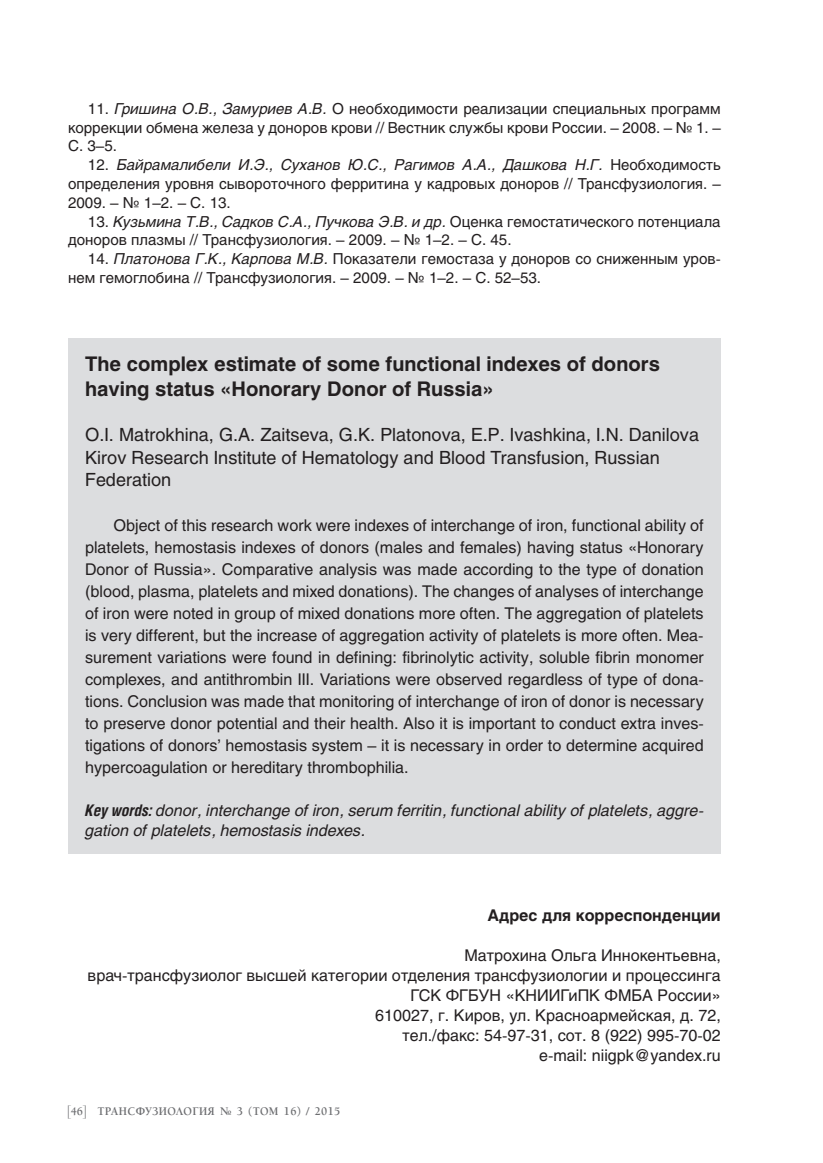
<style>
.page{position:relative;width:823px;height:1163px;background:#fff}
.page>*{position:absolute;margin:0;border:0;box-sizing:border-box;transform-origin:0 0}
.t1{font:700 20px/25px "Helios";color:#231f20}
.t2{font:18px/22.4px "Helios";color:#231f20}
.t3{font:16px/22px "Helios";color:#231f20;text-align:justify}
.t4{font:italic 16px/20px "Helios";color:#231f20}
.t5{font:700 16px "Helios";color:#231f20}
.t6{font:15px/18.8px "Helios";color:#231f20;text-align:justify}
.t7{font:700 12px "Alliance C";letter-spacing:.03em;color:#6c6d70;scale:.95 1}
.s1{font-style:italic}
.s2{font-family:"Helios Cond";font-weight:700}
.s3{font-family:"Helios Cond";font-weight:100;font-size:15.6px}
</style>
<div class="page">
<div style="left:68px;top:338px;width:652px;height:515px;background:#dcdddf"></div>
<p class="t6" style="left:68px;top:99px;width:653px;text-indent:20px">11. <span class="s1">Гришина О.В., Замуриев А.В.</span> О необходимости реализации специальных программ коррекции обмена железа у доноров крови // Вестник службы крови России. – 2008. – № 1. – С. 3–5.</p>
<p class="t6" style="left:68px;top:155px;width:654px;text-indent:20px">12. <span class="s1">Байрамалибели И.Э., Суханов Ю.С., Рагимов А.А., Дашкова Н.Г.</span> Необходимость определения уровня сывороточного ферритина у кадровых доноров // Трансфузиология. – 2009. – № 1–2. – С. 13.</p>
<p class="t6" style="left:68px;top:212px;width:653px;text-indent:20px">13. <span class="s1">Кузьмина Т.В., Садков С.А., Пучкова Э.В. и др.</span> Оценка гемостатического потенциала доноров плазмы // Трансфузиология. – 2009. – № 1–2. – С. 45.</p>
<p class="t6" style="left:68px;top:249px;width:653px;text-indent:20px">14. <span class="s1">Платонова Г.К., Карпова М.В.</span> Показатели гемостаза у доноров со сниженным уров&shy;нем гемоглобина // Трансфузиология. – 2009. – № 1–2. – С. 52–53.</p>
<p class="t1" style="left:85px;top:351px;width:576px">The complex estimate of some functional indexes of donors having status «Honorary Donor of Russia»</p>
<p class="t2" style="left:85px;top:423px;width:615px">O.I. Matrokhina, G.A. Zaitseva, G.K. Platonova, E.P. Ivashkina, I.N. Danilova<br>Kirov Research Institute of Hematology and Blood Transfusion, Russian<br>Federation</p>
<p class="t3" style="left:85px;top:514px;width:620px;text-indent:28px">Object of this research work were indexes of interchange of iron, functional ability of platelets, hemostasis indexes of donors (males and females) having status «Honorary Donor of Russia». Comparative analysis was made according to the type of donation (blood, plasma, platelets and mixed donations). The changes of analyses of interchange of iron were noted in group of mixed donations more often. The aggregation of platelets is very different, but the increase of aggregation activity of platelets is more often. Mea&shy;surement variations were found in defining: fibrinolytic activity, soluble fibrin monomer complexes, and antithrombin III. Variations were observed regardless of type of dona&shy;tions. Conclusion was made that monitoring of interchange of iron of donor is necessary to preserve donor potential and their health. Also it is important to conduct extra inves&shy;tigations of donors’ hemostasis system – it is necessary in order to determine acquired hypercoagulation or hereditary thrombophilia.</p>
<p class="t4" style="left:85px;top:800px;width:619px"><span class="s2">Key words:</span> donor, interchange of iron, serum ferritin, functional ability of platelets, aggre&shy;gation of platelets, hemostasis indexes.</p>
<p class="t5" style="left:487px;top:905px;width:235px">Адрес для корреспонденции</p>
<p class="t3" style="left:88px;top:944px;width:634px;line-height:20px;text-align:right">Матрохина Ольга Иннокентьевна,<br>врач-трансфузиолог высшей категории отделения трансфузиологии и процессинга ГСК ФГБУН «КНИИГиПК ФМБА России»<br>610027, г. Киров, ул. Красноармейская, д. 72,<br>тел./факс: 54-97-31, сот. 8 (922) 995-70-02<br>e-mail: niigpk@yandex.ru</p>
<p class="t7" style="left:66px;top:1104px;width:290px"><span class="s3">[</span>46<span class="s3">]</span> Трансфузиология № 3 (том 16) / 2015</p>
</div>
